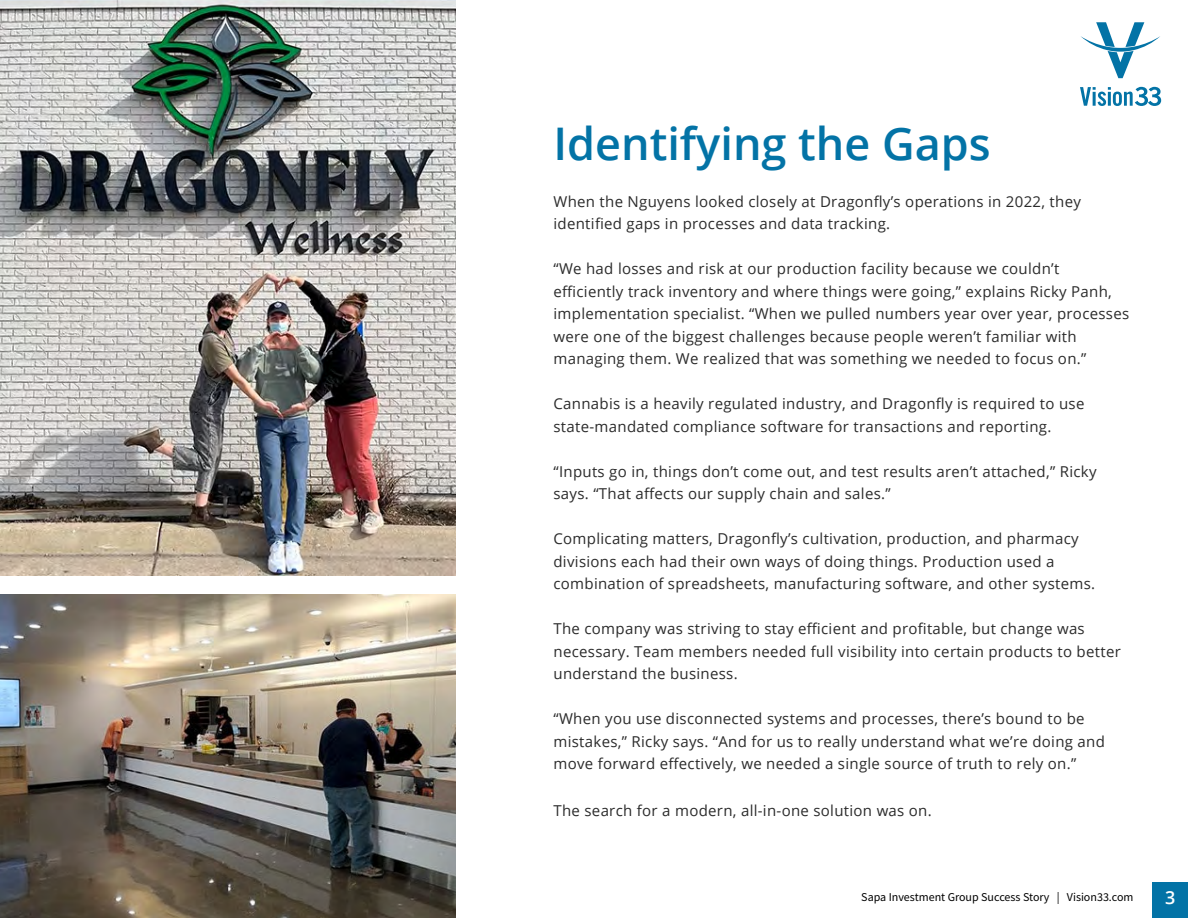
<style>
.page{position:relative;width:1188px;height:918px;background:#fff}
.page>*{position:absolute;margin:0;border:0;box-sizing:border-box;transform-origin:0 0}
.t1{font:600 45px "Open Sans";color:#0373a6}
.t2{font:600 18px "Open Sans";color:#fff}
.t3{font:15px/22.5px "Open Sans";letter-spacing:.02em;color:#2b2b2b}
.t4{font:12px "Source Sans Pro";color:#000}
</style>
<div class="page">
<img style="left:0;top:0;width:456px;height:576px">
<svg style="left:1081px;top:22px;width:79px;height:56px"></svg>
<svg style="left:1080px;top:87px;width:81px;height:19px"></svg>
<img style="left:0;top:594px;width:456px;height:324px">
<div style="left:1152px;top:882px;width:36px;height:36px;background:#0373a6"></div>
<h1 class="t1" style="left:554px;top:113px;width:439px">Identifying the Gaps</h1>
<p class="t3" style="left:554px;top:190px;width:529px">When the Nguyens looked closely at Dragonfly’s operations in 2022, they identified gaps in processes and data tracking.</p>
<p class="t3" style="left:554px;top:257px;width:577px">“We had losses and risk at our production facility because we couldn’t efficiently track inventory and where things were going,” explains Ricky Panh, implementation specialist. “When we pulled numbers year over year, processes were one of the biggest challenges because people weren’t familiar with managing them. We realized that was something we needed to focus on.”</p>
<p class="t3" style="left:554px;top:392px;width:532px">Cannabis is a heavily regulated industry, and Dragonfly is required to use state-mandated compliance software for transactions and reporting.</p>
<p class="t3" style="left:554px;top:460px;width:545px">“Inputs go in, things don’t come out, and test results aren’t attached,” Ricky says. “That affects our supply chain and sales.”</p>
<p class="t3" style="left:554px;top:527px;width:543px">Complicating matters, Dragonfly’s cultivation, production, and pharmacy divisions each had their own ways of doing things. Production used a combination of spreadsheets, manufacturing software, and other systems.</p>
<p class="t3" style="left:554px;top:617px;width:569px">The company was striving to stay efficient and profitable, but change was necessary. Team members needed full visibility into certain products to better understand the business.</p>
<p class="t3" style="left:554px;top:707px;width:553px">“When you use disconnected systems and processes, there’s bound to be mistakes,” Ricky says. “And for us to really understand what we’re doing and move forward effectively, we needed a single source of truth to rely on.”</p>
<p class="t3" style="left:554px;top:799px;width:380px">The search for a modern, all-in-one solution was on.</p>
<p class="t4" style="left:861px;top:889px;width:274px">Sapa Investment Group Success Story | Vision33.com</p>
<p class="t2" style="left:1165px;top:885px;width:12px">3</p>
</div>
